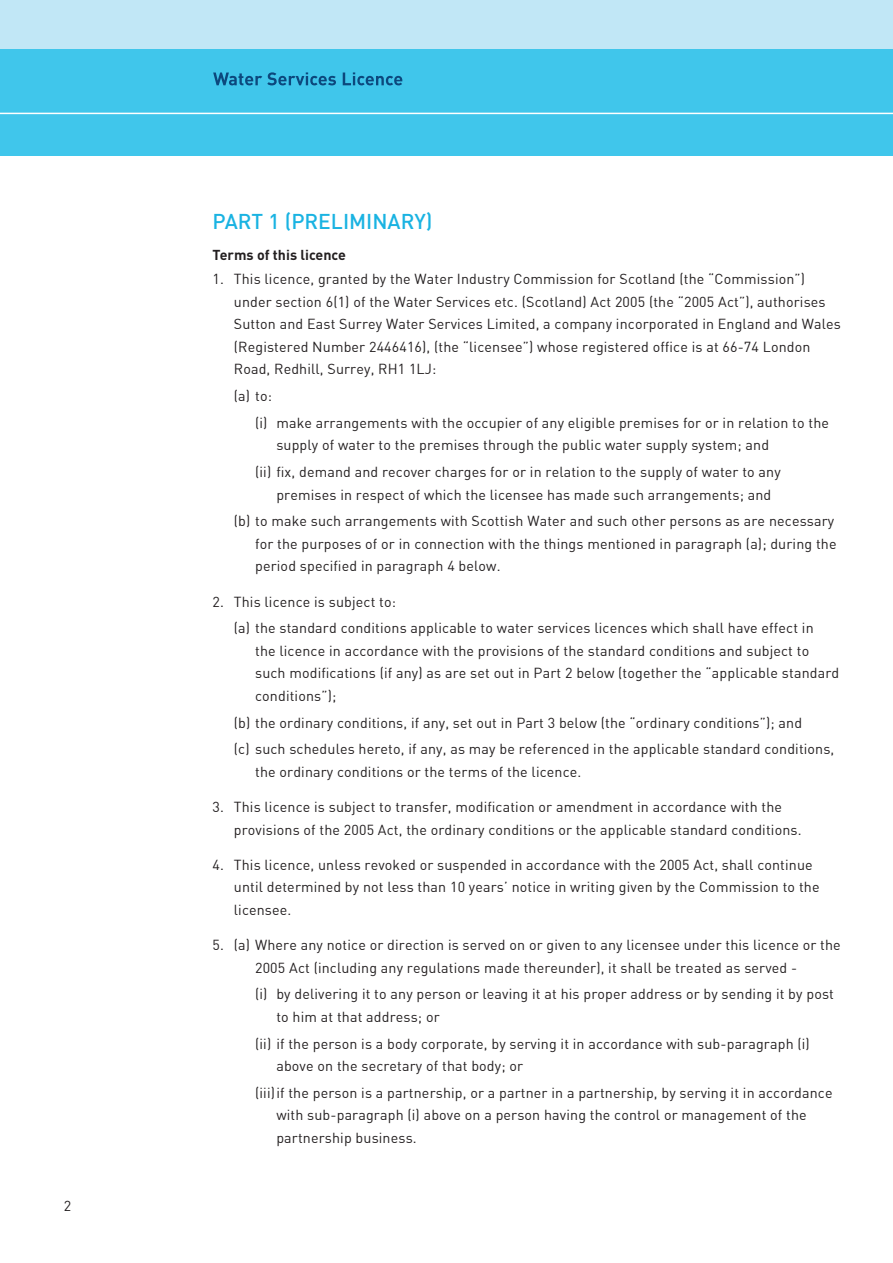
<style>
.page{position:relative;width:893px;height:1263px;background:#fff}
.page>*{position:absolute;margin:0;border:0;box-sizing:border-box;transform-origin:0 0}
.body{font:500 21px "DIN Pro";color:#1ab3e2}
.body-2{font:14.25px/22.5px "DIN";letter-spacing:.01em;color:#231f20}
.body-3{font:700 14.25px "DIN Pro";color:#231f20}
</style>
<div class="page">
<div style="left:0;top:0;width:893px;height:50px;background:#c1e7f6"></div>
<div style="left:0;top:50px;width:893px;height:106px;background:#40c6eb"></div>
<hr style="left:0;top:113px;width:893px;height:1px;background:#fff">
<svg style="left:213px;top:72px;width:123px;height:13px"></svg>
<svg style="left:343px;top:72px;width:59px;height:13px"></svg>
<p class="body-2" style="left:64px;top:1194px;width:9px">2</p>
<p class="body" style="left:213px;top:207px;width:221px">PART 1 (PRELIMINARY)</p>
<p class="body-3" style="left:213px;top:245px;width:135px">Terms of this licence</p>
<p class="body-2" style="left:234px;top:268px;width:608px;text-indent:-21px">1. This licence, granted by the Water Industry Commission for Scotland (the “Commission”) under section 6(1) of the Water Services etc. (Scotland) Act 2005 (the “2005 Act”), authorises Sutton and East Surrey Water Services Limited, a company incorporated in England and Wales (Registered Number 2446416), (the “licensee”) whose registered office is at 66-74 London Road, Redhill, Surrey, RH1 1LJ:</p>
<p class="body-2" style="left:234px;top:384px;width:40px">(a) to:</p>
<p class="body-2" style="left:276px;top:411px;width:554px;text-indent:-21px">(i) make arrangements with the occupier of any eligible premises for or in relation to the supply of water to the premises through the public water supply system; and</p>
<p class="body-2" style="left:276px;top:460px;width:506px;text-indent:-21px">(ii) fix, demand and recover charges for or in relation to the supply of water to any premises in respect of which the licensee has made such arrangements; and</p>
<p class="body-2" style="left:255px;top:510px;width:583px;text-indent:-21px">(b) to make such arrangements with Scottish Water and such other persons as are necessary for the purposes of or in connection with the things mentioned in paragraph (a); during the period specified in paragraph 4 below.</p>
<p class="body-2" style="left:213px;top:590px;width:185px">2. This licence is subject to:</p>
<p class="body-2" style="left:255px;top:617px;width:586px;text-indent:-21px">(a) the standard conditions applicable to water services licences which shall have effect in<br>the licence in accordance with the provisions of the standard conditions and subject to such modifications (if any) as are set out in Part 2 below (together the “applicable standard conditions”);</p>
<p class="body-2" style="left:234px;top:711px;width:570px">(b) the ordinary conditions, if any, set out in Part 3 below (the “ordinary conditions”); and</p>
<p class="body-2" style="left:255px;top:738px;width:581px;text-indent:-21px">(c) such schedules hereto, if any, as may be referenced in the applicable standard conditions, the ordinary conditions or the terms of the licence.</p>
<p class="body-2" style="left:234px;top:795px;width:569px;text-indent:-21px">3. This licence is subject to transfer, modification or amendment in accordance with the provisions of the 2005 Act, the ordinary conditions or the applicable standard conditions.</p>
<p class="body-2" style="left:234px;top:853px;width:587px;text-indent:-21px">4. This licence, unless revoked or suspended in accordance with the 2005 Act, shall continue until determined by not less than 10 years’ notice in writing given by the Commission to the licensee.</p>
<p class="body-2" style="left:213px;top:933px;width:630px;text-align:center">5. (a) Where any notice or direction is served on or given to any licensee under this licence or the<br>2005 Act (including any regulations made thereunder), it shall be treated as served -</p>
<p class="body-2" style="left:276px;top:983px;width:559px;text-indent:-21px">(i) by delivering it to any person or leaving it at his proper address or by sending it by post to him at that address; or</p>
<p class="body-2" style="left:276px;top:1032px;width:535px;text-indent:-21px">(ii) if the person is a body corporate, by serving it in accordance with sub-paragraph (i) above on the secretary of that body; or</p>
<p class="body-2" style="left:276px;top:1081px;width:558px;text-indent:-21px">(iii)if the person is a partnership, or a partner in a partnership, by serving it in accordance with sub-paragraph (i) above on a person having the control or management of the partnership business.</p>
</div>
